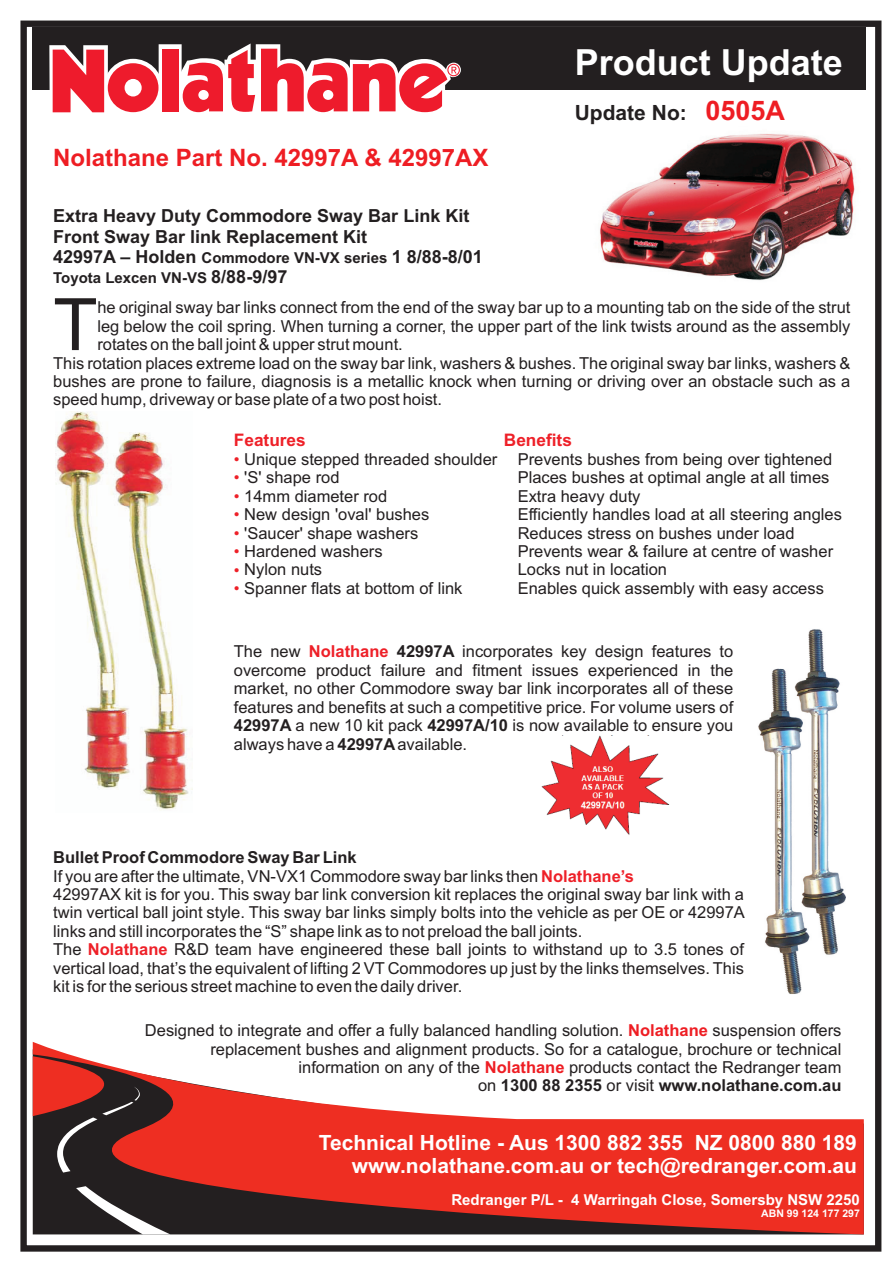
<style>
.page{position:relative;width:893px;height:1263px;background:#fff}
.page>*{position:absolute;margin:0;border:0;box-sizing:border-box;transform-origin:0 0}
.t1{font:72.3px "Arial";color:#231f20}
.t2{font:700 36px "Arial";color:#fff}
.t3{font:700 27px "Arial";color:#ee1d23}
.t4{font:700 24px "Arial";color:#ee1d23}
.t5{font:700 21px/23.4px "Arial";color:#fff;text-align:right}
.t6{font:700 21px "Arial";color:#231f20}
.t7{font:700 18px/20.1px "Arial";color:#231f20}
.t8{font:700 17.25px "Arial";color:#ee2028}
.t9{font:16.5px/18.5px "Arial";color:#231f20}
.t10{font:700 16.5px "Arial";color:#ee2028}
.t11{font:700 15px "Arial";color:#fff}
.t12{font:700 15px "Arial";color:#231f20}
.t13{font:700 10.5px "Arial";color:#fff}
.s1{font-size:15px}
.s2{font-size:18px}
.s3{color:#ee2028}
.s4{font-weight:700}
.s5{font-weight:700;color:#ee2028}
.s6{font-weight:700;color:#ee1d23}
</style>
<div class="page">
<div style="left:20px;top:21px;width:861px;height:1230px;border:6px solid #231f20"></div>
<div style="left:32px;top:28px;width:833px;height:62px;background:#231f20"></div>
<svg style="left:49px;top:43px;width:411px;height:70px"></svg>
<svg style="left:20px;top:1042px;width:844px;height:192px;fill:#ee2e22"></svg>
<svg style="left:57px;top:1086px;width:113px;height:148px;background:#593332"></svg>
<img style="left:55px;top:412px;width:137px;height:399px">
<img style="left:541px;top:735px;width:129px;height:100px">
<img style="left:758px;top:629px;width:88px;height:365px">
<img style="left:600px;top:133px;width:255px;height:147px">
<h3 class="t4" style="left:53px;top:149px;width:437px">Nolathane Part No. 42997A &amp; 42997AX</h3>
<p class="t7" style="left:53px;top:208px;width:431px">Extra Heavy Duty Commodore Sway Bar Link Kit<br>Front Sway Bar link Replacement Kit<br>42997A – Holden <span class="s1">Commodore VN-VX series</span> 1 8/88-8/01</p>
<p class="t12" style="left:53px;top:272px;width:236px">Toyota Lexcen VN-VS <span class="s2">8/88-9/97</span></p>
<h2 class="t2" style="left:575px;top:48px;width:270px">Product Update</h2>
<p class="t6" style="left:575px;top:105px;width:113px">Update No:</p>
<h3 class="t3" style="left:705px;top:101px;width:81px">0505A</h3>
<h1 class="t1" style="left:53px;top:297px;width:46px">T</h1>
<p class="t9" style="left:97px;top:300px;width:754px">he original sway bar links connect from the end of the sway bar up to a mounting tab on the side of the strut</p>
<p class="t9" style="left:97px;top:318px;width:754px">leg below the coil spring. When turning a corner, the upper part of the link twists around as the assembly</p>
<p class="t9" style="left:97px;top:336px;width:307px">rotates on the ball joint &amp; upper strut mount.</p>
<p class="t9" style="left:53px;top:355px;width:799px">This rotation places extreme load on the sway bar link, washers &amp; bushes. The original sway bar links, washers &amp;</p>
<p class="t9" style="left:53px;top:373px;width:799px">bushes are prone to failure, diagnosis is a metallic knock when turning or driving over an obstacle such as a</p>
<p class="t9" style="left:53px;top:392px;width:390px">speed hump, driveway or base plate of a two post hoist.</p>
<p class="t8" style="left:234px;top:434px;width:73px">Features</p>
<p class="t8" style="left:504px;top:434px;width:70px">Benefits</p>
<p class="t9" style="left:234px;top:451px;width:600px"><span class="s3">•</span> Unique stepped threaded shoulder Prevents bushes from being over tightened</p>
<p class="t9" style="left:234px;top:470px;width:107px"><span class="s3">•</span> 'S' shape rod</p>
<p class="t9" style="left:234px;top:488px;width:155px"><span class="s3">•</span> 14mm diameter rod</p>
<p class="t9" style="left:234px;top:507px;width:197px"><span class="s3">•</span> New design 'oval' bushes</p>
<p class="t9" style="left:234px;top:525px;width:186px"><span class="s3">•</span> 'Saucer' shape washers</p>
<p class="t9" style="left:234px;top:543px;width:150px"><span class="s3">•</span> Hardened washers</p>
<p class="t9" style="left:234px;top:562px;width:90px"><span class="s3">•</span> Nylon nuts</p>
<p class="t9" style="left:234px;top:580px;width:230px"><span class="s3">•</span> Spanner flats at bottom of link</p>
<p class="t9" style="left:518px;top:470px;width:326px">Places bushes at optimal angle at all times Extra heavy duty<br>Efficiently handles load at all steering angles Reduces stress on bushes under load Prevents wear &amp; failure at centre of washer Locks nut in location<br>Enables quick assembly with easy access</p>
<p class="t9" style="left:234px;top:644px;width:501px;text-align:justify;text-indent:163px"><span class="s4">42997A</span> incorporates key design features to overcome product failure and fitment issues experienced in the market, no other Commodore sway bar link incorporates all of these features and benefits at such a competitive price. For volume users of <span class="s4">42997A</span> a new 10 kit pack <span class="s4">42997A/10</span> is now available to ensure you always have a <span class="s4">42997A</span>available.</p>
<p class="t10" style="left:309px;top:645px;width:81px">Nolathane</p>
<p class="t9" style="left:234px;top:644px;width:68px">The new</p>
<p class="t9" style="left:53px;top:850px;width:693px"><span class="s4">Bullet Proof Commodore Sway Bar Link<br></span>If you are after the ultimate, VN-VX1 Commodore sway bar links then <span class="s5">Nolathane’s<br></span>42997AX kit is for you. This sway bar link conversion kit replaces the original sway bar link with a twin vertical ball joint style. This sway bar links simply bolts into the vehicle as per OE or 42997A links and still incorporates the “S” shape link as to not preload the ball joints.<br>The <span class="s5">Nolathane</span> R&amp;D team have engineered these ball joints to withstand up to 3.5 tones of vertical load, that’s the equivalent of lifting 2 VT Commodores up just by the links themselves. This kit is for the serious street machine to even the daily driver.</p>
<p class="t9" style="left:145px;top:1023px;width:698px;text-align:right">Designed to integrate and offer a fully balanced handling solution. <span class="s6">Nolathane</span> suspension offers replacement bushes and alignment products. So for a catalogue, brochure or technical information on any of the <span class="s6">Nolathane</span> products contact the Redranger team<br>on <span class="s4">1300 88 2355</span> or visit <span class="s4">www.nolathane.com.au</span></p>
<p class="t5" style="left:319px;top:1133px;width:540px">Technical Hotline - Aus 1300 882 355 NZ 0800 880 189 www.nolathane.com.au or tech@redranger.com.au</p>
<p class="t11" style="left:451px;top:1194px;width:410px">Redranger P/L - 4 Warringah Close, Somersby NSW 2250</p>
<p class="t13" style="left:761px;top:1210px;width:100px">ABN 99 124 177 297</p>
</div>
